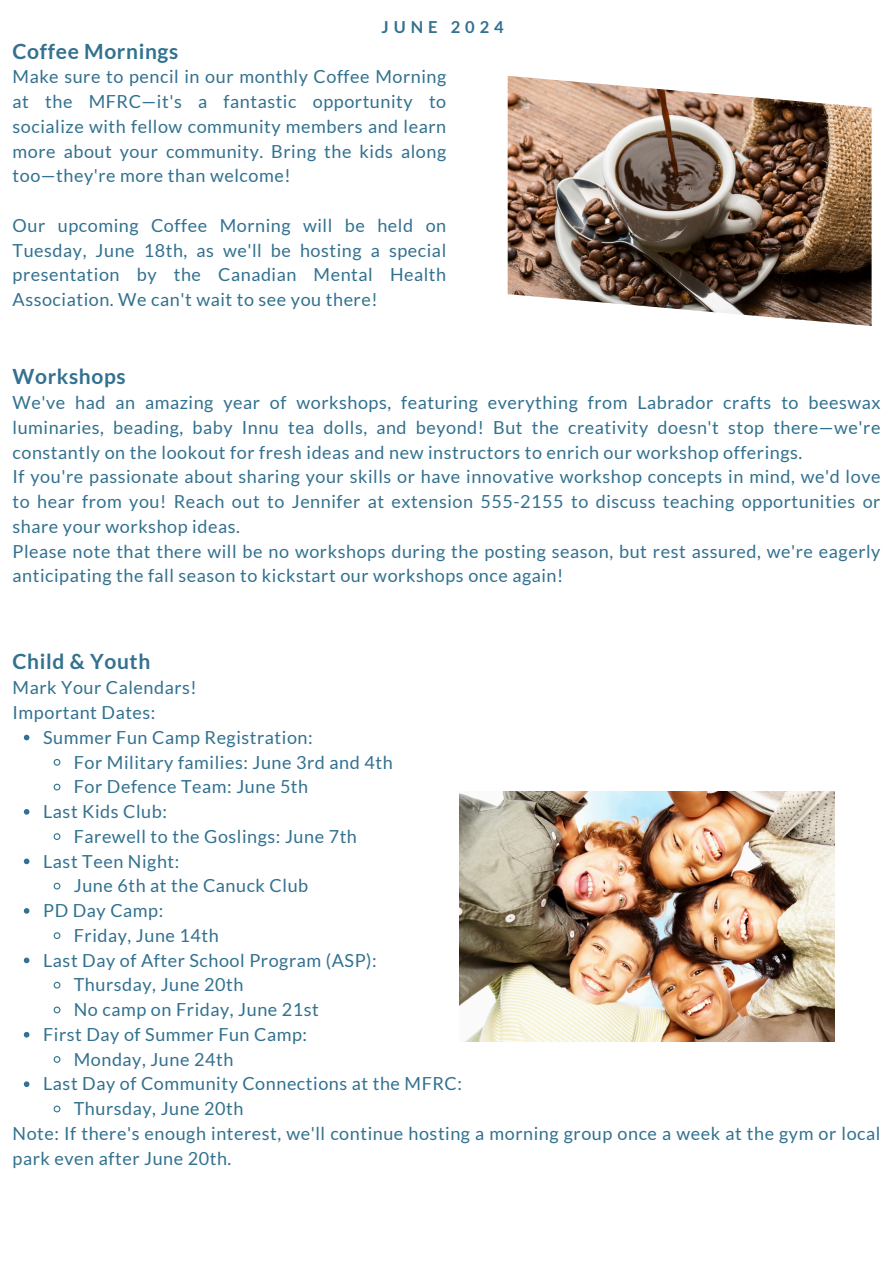
<style>
.page{position:relative;width:894px;height:1264px;background:#fff}
.page>*{position:absolute;margin:0;border:0;box-sizing:border-box;transform-origin:0 0}
.t1{font:700 21px "Lato";letter-spacing:.03em;color:#32718f}
.t2{font:18px/24.8px "Lato";letter-spacing:.03em;color:#32718f;text-align:justify}
.t3{font:700 16.5px "Lato";letter-spacing:.3em;color:#32718f}
</style>
<div class="page">
<img style="left:459px;top:791px;width:375px;height:250px">
<img style="left:507px;top:76px;width:364px;height:250px">
<svg style="left:24px;top:734px;width:5px;height:6px"></svg>
<svg style="left:53px;top:759px;width:8px;height:7px"></svg>
<svg style="left:53px;top:783px;width:8px;height:8px"></svg>
<svg style="left:24px;top:809px;width:5px;height:5px"></svg>
<svg style="left:53px;top:833px;width:8px;height:7px"></svg>
<svg style="left:24px;top:858px;width:5px;height:6px"></svg>
<svg style="left:53px;top:882px;width:8px;height:8px"></svg>
<svg style="left:24px;top:908px;width:5px;height:5px"></svg>
<svg style="left:53px;top:932px;width:8px;height:7px"></svg>
<svg style="left:24px;top:957px;width:5px;height:6px"></svg>
<svg style="left:53px;top:981px;width:8px;height:8px"></svg>
<svg style="left:53px;top:1006px;width:8px;height:8px"></svg>
<svg style="left:24px;top:1031px;width:5px;height:6px"></svg>
<svg style="left:53px;top:1056px;width:8px;height:7px"></svg>
<svg style="left:24px;top:1081px;width:5px;height:6px"></svg>
<svg style="left:53px;top:1105px;width:8px;height:8px"></svg>
<p class="t3" style="left:381px;top:16px;width:124px">JUNE 2024</p>
<p class="t1" style="left:13px;top:38px;width:167px">Coffee Mornings</p>
<p class="t2" style="left:13px;top:64px;width:435px">Make sure to pencil in our monthly Coffee Morning at the MFRC—it's a fantastic opportunity to socialize with fellow community members and learn more about your community. Bring the kids along too—they're more than welcome!</p>
<p class="t2" style="left:13px;top:212px;width:435px">Our upcoming Coffee Morning will be held on Tuesday, June 18th, as we'll be hosting a special presentation by the Canadian Mental Health Association. We can't wait to see you there!</p>
<p class="t1" style="left:13px;top:363px;width:115px">Workshops</p>
<p class="t2" style="left:13px;top:390px;width:869px">We've had an amazing year of workshops, featuring everything from Labrador crafts to beeswax luminaries, beading, baby Innu tea dolls, and beyond! But the creativity doesn't stop there—we're constantly on the lookout for fresh ideas and new instructors to enrich our workshop offerings.</p>
<p class="t2" style="left:13px;top:464px;width:869px">If you're passionate about sharing your skills or have innovative workshop concepts in mind, we'd love to hear from you! Reach out to Jennifer at extension 555-2155 to discuss teaching opportunities or share your workshop ideas.</p>
<p class="t2" style="left:13px;top:538px;width:869px">Please note that there will be no workshops during the posting season, but rest assured, we're eagerly anticipating the fall season to kickstart our workshops once again!</p>
<p class="t1" style="left:13px;top:648px;width:139px">Child &amp; Youth</p>
<p class="t2" style="left:13px;top:675px;width:186px">Mark Your Calendars!</p>
<p class="t2" style="left:13px;top:699px;width:144px">Important Dates:</p>
<p class="t2" style="left:43px;top:724px;width:271px">Summer Fun Camp Registration:</p>
<p class="t2" style="left:74px;top:749px;width:320px">For Military families: June 3rd and 4th</p>
<p class="t2" style="left:74px;top:774px;width:236px">For Defence Team: June 5th</p>
<p class="t2" style="left:43px;top:798px;width:125px">Last Kids Club:</p>
<p class="t2" style="left:74px;top:823px;width:284px">Farewell to the Goslings: June 7th</p>
<p class="t2" style="left:43px;top:848px;width:138px">Last Teen Night:</p>
<p class="t2" style="left:74px;top:873px;width:236px">June 6th at the Canuck Club</p>
<p class="t2" style="left:43px;top:897px;width:122px">PD Day Camp:</p>
<p class="t2" style="left:74px;top:922px;width:146px">Friday, June 14th</p>
<p class="t2" style="left:43px;top:947px;width:335px">Last Day of After School Program (ASP):</p>
<p class="t2" style="left:74px;top:972px;width:171px">Thursday, June 20th</p>
<p class="t2" style="left:74px;top:996px;width:246px">No camp on Friday, June 21st</p>
<p class="t2" style="left:43px;top:1021px;width:265px">First Day of Summer Fun Camp:</p>
<p class="t2" style="left:74px;top:1046px;width:161px">Monday, June 24th</p>
<p class="t2" style="left:43px;top:1071px;width:420px">Last Day of Community Connections at the MFRC:</p>
<p class="t2" style="left:74px;top:1095px;width:171px">Thursday, June 20th</p>
<p class="t2" style="left:13px;top:1120px;width:869px">Note: If there's enough interest, we'll continue hosting a morning group once a week at the gym or local park even after June 20th.</p>
</div>
